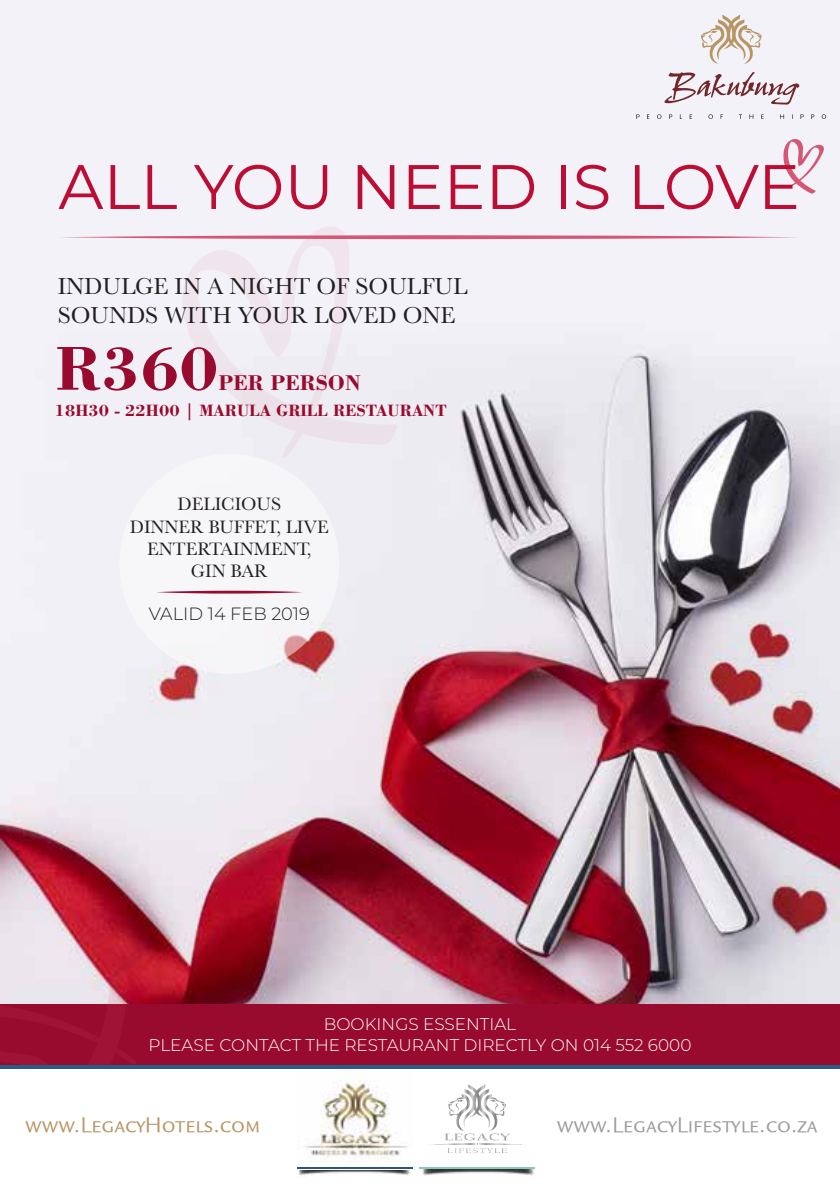
<style>
.page{position:relative;width:840px;height:1191px;background:#fff}
.page>*{position:absolute;margin:0;border:0;box-sizing:border-box;transform-origin:0 0}
.t1{font:700 63.8px "Bodoni Std";color:#990a2f}
.t2{font:62.6px "Montserrat";color:#bc0d35}
.t3{font:24px/28.8px "Baskerville";color:#231f20}
.t4{font:23px "Legacy Sans SCITCTT Book";color:#9d9d9d}
.t5{font:23px "Legacy Sans SCITCTT Book";color:#b99664}
.t6{font:700 22px "Bodoni Std";color:#990a2f}
.t7{font:18.6px/22.4px "Baskerville";color:#231f20;text-align:center}
.t8{font:300 17.8px "Montserrat";color:#231f20}
.t9{font:700 17px "Bodoni Std";color:#990a2f}
.t10{font:300 16.8px/20.2px "Montserrat";color:#fff;text-align:center}
</style>
<div class="page">
<img style="left:0;top:0;width:839px;height:1003px">
<svg style="left:782px;top:137px;width:42px;height:57px"></svg>
<svg style="left:182px;top:226px;width:215px;height:231px;fill:#f1f0f6"></svg>
<div style="left:0;top:1003px;width:839px;height:95px;background:#990a2f"></div>
<svg style="left:58px;top:235px;width:740px;height:4px"></svg>
<svg style="left:636px;top:114px;width:3px;height:5px"></svg>
<svg style="left:646px;top:114px;width:3px;height:5px"></svg>
<svg style="left:656px;top:114px;width:5px;height:5px"></svg>
<svg style="left:668px;top:114px;width:4px;height:5px"></svg>
<svg style="left:708px;top:114px;width:4px;height:5px"></svg>
<svg style="left:738px;top:114px;width:3px;height:5px"></svg>
<svg style="left:749px;top:114px;width:4px;height:5px"></svg>
<svg style="left:760px;top:114px;width:3px;height:5px"></svg>
<svg style="left:779px;top:114px;width:4px;height:5px"></svg>
<svg style="left:800px;top:114px;width:3px;height:5px"></svg>
<svg style="left:810px;top:114px;width:3px;height:5px"></svg>
<svg style="left:821px;top:114px;width:4px;height:5px"></svg>
<svg style="left:664px;top:72px;width:135px;height:33px"></svg>
<svg style="left:699px;top:15px;width:62px;height:49px"></svg>
<div style="left:119px;top:454px;width:220px;height:220px;background:#f6f5f8;border-radius:50%"></div>
<svg style="left:157px;top:591px;width:145px;height:2px"></svg>
<svg style="left:0;top:965px;width:137px;height:104px"></svg>
<div style="left:0;top:1069px;width:839px;height:122px;background:#fff"></div>
<hr style="left:0;top:1065px;width:839px;height:3px;background:#295c88">
<img style="left:422px;top:1167px;width:113px;height:9px">
<img style="left:298px;top:1170px;width:112px;height:5px">
<img style="left:305px;top:1074px;width:103px;height:88px">
<hr style="left:297px;top:1167px;width:116px;height:2px;background:#2a5584">
<hr style="left:419px;top:1167px;width:115px;height:2px;background:#87c9bf">
<svg style="left:432px;top:1084px;width:91px;height:69px"></svg>
<h2 class="t2" style="left:58px;top:144px;width:742px">ALL YOU NEED IS LOVE</h2>
<h3 class="t3" style="left:58px;top:273px;width:411px">INDULGE IN A NIGHT OF SOULFUL<br>SOUNDS WITH YOUR LOVED ONE</h3>
<h1 class="t1" style="left:55px;top:329px;width:165px">R360</h1>
<h3 class="t6" style="left:218px;top:369px;width:144px">PER PERSON</h3>
<p class="t9" style="left:55px;top:399px;width:393px">18H30 - 22H00 | MARULA GRILL RESTAURANT</p>
<p class="t7" style="left:130px;top:493px;width:200px">DELICIOUS<br>DINNER BUFFET, LIVE<br>ENTERTAINMENT,<br>GIN BAR</p>
<p class="t8" style="left:149px;top:601px;width:163px">VALID 14 FEB 2019</p>
<p class="t10" style="left:148px;top:1013px;width:544px">BOOKINGS ESSENTIAL<br>PLEASE CONTACT THE RESTAURANT DIRECTLY ON 014 552 6000</p>
<h3 class="t5" style="left:25px;top:1111px;width:236px">www.LegacyHotels.com</h3>
<h3 class="t4" style="left:556px;top:1111px;width:262px">www.LegacyLifestyle.co.za</h3>
</div>
